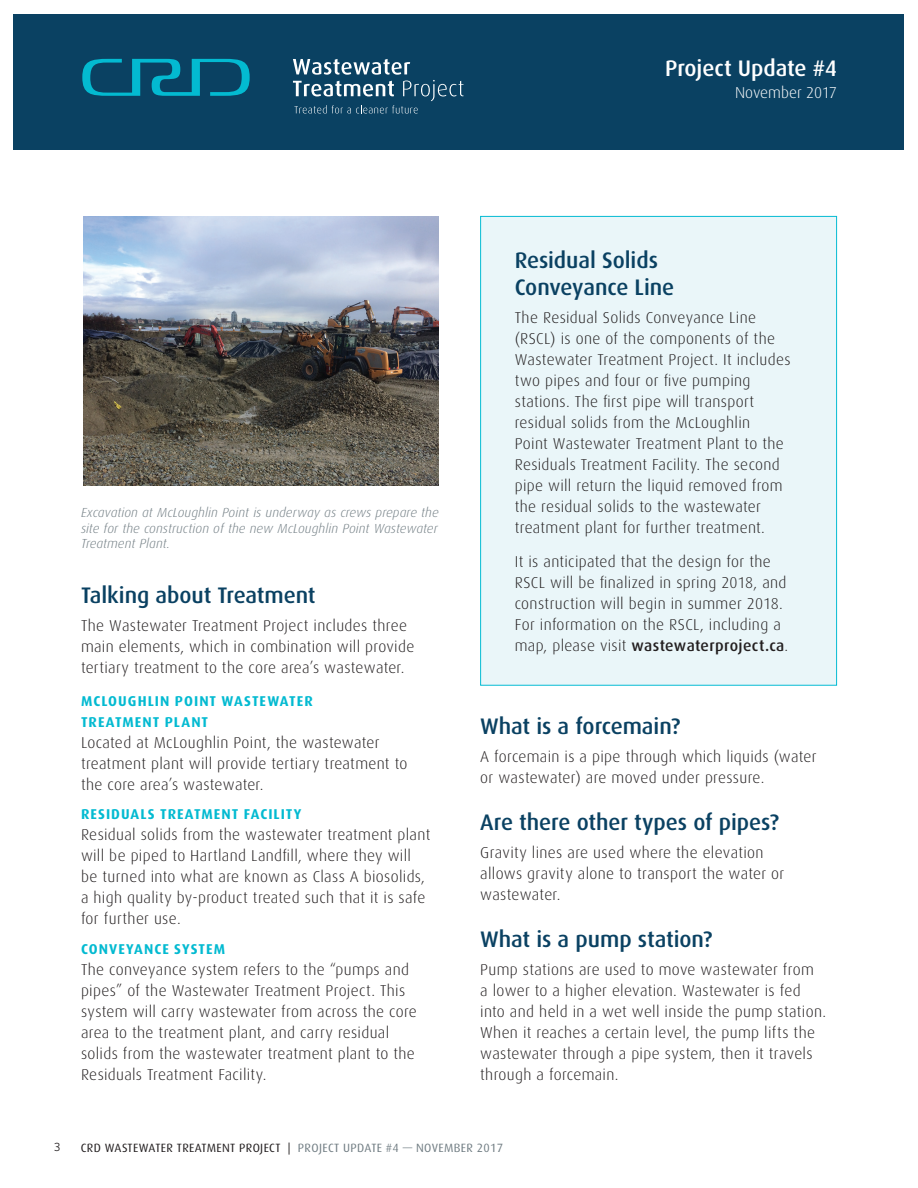
<style>
.page{position:relative;width:918px;height:1188px;background:#fff}
.page>*{position:absolute;margin:0;border:0;box-sizing:border-box;transform-origin:0 0}
.t1{font:500 22.5px/27px "Dax OT";letter-spacing:-.005em;color:#0a4162}
.t2{font:500 22.5px "Dax OT";letter-spacing:-.005em;color:#fff}
.t3{font:300 15.75px/21px "Dax OT";letter-spacing:.02em;color:#231f20}
.t4{font:300 15.75px "Dax OT";letter-spacing:-.005em;color:#fff}
.t5{font:700 14.25px/21px "Dax OT";letter-spacing:.07em;color:#03bad1}
.t6{font:italic 300 13.2px/15.8px "Dax OT";color:#717d83;text-align:justify}
.t7{font:12px "Dax OT";letter-spacing:.03em;color:#231f20}
.t8{font:12px "Whitney";color:#231f20}
.s1{font-weight:500}
.s2{color:#717d83}
</style>
<div class="page">
<div style="left:14px;top:14px;width:890px;height:136px;background:#0a4162"></div>
<svg style="left:82px;top:59px;width:168px;height:37px"></svg>
<svg style="left:293px;top:59px;width:170px;height:55px"></svg>
<img style="left:84px;top:216px;width:355px;height:270px">
<div style="left:481px;top:216px;width:356px;height:469px;background:#eaf6f9"></div>
<h1 class="t2" style="left:665px;top:46px;width:173px">Project Update #4</h1>
<p class="t4" style="left:735px;top:77px;width:103px">November 2017</p>
<p class="t6" style="left:81px;top:502px;width:359px">Excavation at McLoughlin Point is underway as crews prepare the site for the construction of the new McLoughlin Point Wastewater Treatment Plant.</p>
<h1 class="t1" style="left:81px;top:578px;width:236px">Talking about Treatment</h1>
<p class="t3" style="left:81px;top:612px;width:335px">The Wastewater Treatment Project includes three main elements, which in combination will provide tertiary treatment to the core area’s wastewater.</p>
<p class="t5" style="left:81px;top:688px;width:233px">MCLOUGHLIN POINT WASTEWATER<br>TREATMENT PLANT</p>
<p class="t3" style="left:81px;top:729px;width:328px">Located at McLoughlin Point, the wastewater treatment plant will provide tertiary treatment to the core area’s wastewater.</p>
<p class="t5" style="left:81px;top:801px;width:222px">RESIDUALS TREATMENT FACILITY</p>
<p class="t3" style="left:81px;top:822px;width:351px">Residual solids from the wastewater treatment plant will be piped to Hartland Landfill, where they will be turned into what are known as Class A biosolids, a high quality by-product treated such that it is safe for further use.</p>
<p class="t5" style="left:81px;top:936px;width:146px">CONVEYANCE SYSTEM</p>
<p class="t3" style="left:81px;top:956px;width:337px">The conveyance system refers to the “pumps and pipes” of the Wastewater Treatment Project. This system will carry wastewater from across the core area to the treatment plant, and carry residual solids from the wastewater treatment plant to the Residuals Treatment Facility.</p>
<h1 class="t1" style="left:515px;top:242px;width:161px">Residual Solids<br>Conveyance Line</h1>
<p class="t3" style="left:515px;top:304px;width:277px">The Residual Solids Conveyance Line (RSCL) is one of the components of the Wastewater Treatment Project. It includes two pipes and four or five pumping stations. The first pipe will transport residual solids from the McLoughlin<br>Point Wastewater Treatment Plant to the Residuals Treatment Facility. The second pipe will return the liquid removed from the residual solids to the wastewater treatment plant for further treatment.</p>
<p class="t3" style="left:515px;top:548px;width:275px">It is anticipated that the design for the RSCL will be finalized in spring 2018, and construction will begin in summer 2018.<br>For information on the RSCL, including a map, please visit <span class="s1">wastewaterproject.ca</span>.</p>
<h1 class="t1" style="left:480px;top:709px;width:202px">What is a forcemain?</h1>
<p class="t3" style="left:480px;top:743px;width:338px">A forcemain is a pipe through which liquids (water or wastewater) are moved under pressure.</p>
<h1 class="t1" style="left:480px;top:805px;width:300px">Are there other types of pipes?</h1>
<p class="t3" style="left:480px;top:839px;width:306px">Gravity lines are used where the elevation allows gravity alone to transport the water or wastewater.</p>
<h1 class="t1" style="left:480px;top:922px;width:234px">What is a pump station?</h1>
<p class="t3" style="left:480px;top:956px;width:347px">Pump stations are used to move wastewater from<br>a lower to a higher elevation. Wastewater is fed into and held in a wet well inside the pump station.<br>When it reaches a certain level, the pump lifts the wastewater through a pipe system, then it travels through a forcemain.</p>
<p class="t8" style="left:54px;top:1140px;width:8px">3</p>
<p class="t7" style="left:81px;top:1136px;width:424px">CRD WASTEWATER TREATMENT PROJECT | <span class="s2">PROJECT UPDATE #4 — NOVEMBER 2017</span></p>
</div>
